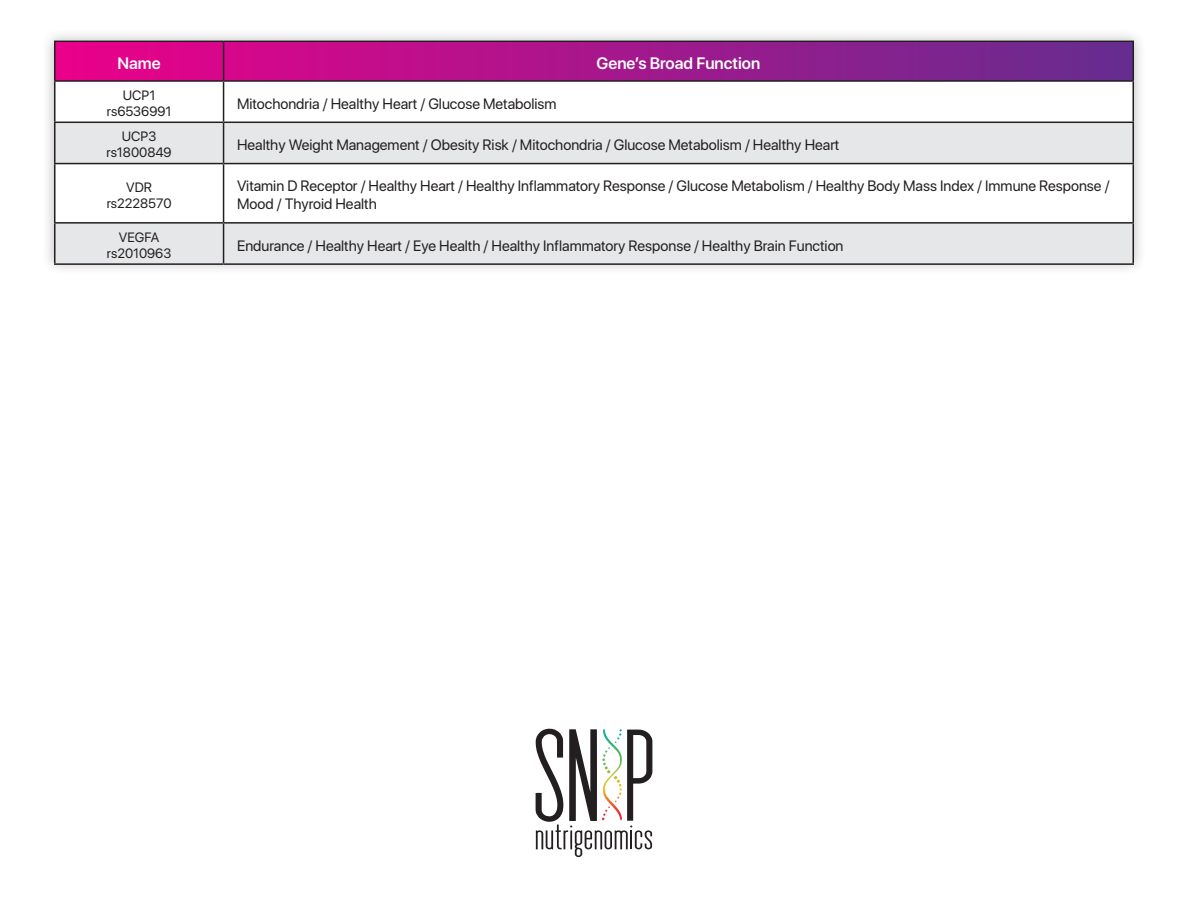
<style>
.page{position:relative;width:1188px;height:918px;background:#fff}
.page>*{position:absolute;margin:0;border:0;box-sizing:border-box;transform-origin:0 0}
.t1{font:600 16.5px "SF Pro Display";color:#fff}
.t2{font:15px/18px "SF Pro Display";color:#231f20}
.t3{font:13.5px "SF Pro Display";color:#231f20}
</style>
<div class="page">
<div style="left:42px;top:28px;width:1104px;height:247px;background:#231f20;opacity:.29"></div>
<div style="left:54px;top:40px;width:1080px;height:224px;background:#fff"></div>
<svg style="left:56px;top:42px;width:1076px;height:38px;background:#a8168c"></svg>
<div style="left:56px;top:123px;width:1076px;height:40px;background:#e6e7e9"></div>
<div style="left:56px;top:224px;width:1076px;height:39px;background:#e6e7e9"></div>
<hr style="left:223px;top:42px;width:1px;height:38px;background:#231f20">
<hr style="left:1132px;top:42px;width:2px;height:38px;background:#231f20">
<hr style="left:54px;top:82px;width:2px;height:40px;background:#231f20">
<hr style="left:223px;top:82px;width:1px;height:40px;background:#231f20">
<hr style="left:1132px;top:82px;width:2px;height:40px;background:#231f20">
<hr style="left:54px;top:122px;width:170px;height:1px;background:#231f20">
<hr style="left:54px;top:123px;width:2px;height:40px;background:#231f20">
<hr style="left:224px;top:122px;width:910px;height:1px;background:#231f20">
<hr style="left:223px;top:123px;width:1px;height:40px;background:#231f20">
<hr style="left:1132px;top:123px;width:2px;height:40px;background:#231f20">
<hr style="left:54px;top:163px;width:170px;height:1px;background:#231f20">
<hr style="left:54px;top:164px;width:2px;height:58px;background:#231f20">
<hr style="left:224px;top:163px;width:910px;height:1px;background:#231f20">
<hr style="left:223px;top:164px;width:1px;height:58px;background:#231f20">
<hr style="left:1132px;top:164px;width:2px;height:58px;background:#231f20">
<hr style="left:54px;top:222px;width:170px;height:2px;background:#231f20">
<hr style="left:54px;top:224px;width:2px;height:39px;background:#231f20">
<hr style="left:224px;top:222px;width:910px;height:2px;background:#231f20">
<hr style="left:223px;top:224px;width:1px;height:39px;background:#231f20">
<hr style="left:1132px;top:224px;width:2px;height:39px;background:#231f20">
<hr style="left:54px;top:263px;width:170px;height:2px;background:#231f20">
<hr style="left:224px;top:263px;width:910px;height:2px;background:#231f20">
<hr style="left:54px;top:40px;width:170px;height:2px;background:#231f20">
<hr style="left:54px;top:42px;width:2px;height:38px;background:#231f20">
<hr style="left:224px;top:40px;width:910px;height:2px;background:#231f20">
<hr style="left:54px;top:80px;width:170px;height:2px;background:#231f20">
<hr style="left:224px;top:80px;width:910px;height:2px;background:#231f20">
<svg style="left:536px;top:728px;width:116px;height:130px"></svg>
<p class="t1" style="left:118px;top:54px;width:45px">Name</p>
<p class="t1" style="left:597px;top:54px;width:165px">Gene’s Broad Function</p>
<p class="t3" style="left:123px;top:87px;width:34px">UCP1</p>
<p class="t3" style="left:107px;top:104px;width:66px">rs6536991</p>
<p class="t2" style="left:237px;top:95px;width:321px">Mitochondria / Healthy Heart / Glucose Metabolism</p>
<p class="t3" style="left:122px;top:129px;width:36px">UCP3</p>
<p class="t3" style="left:107px;top:145px;width:67px">rs1800849</p>
<p class="t2" style="left:237px;top:136px;width:604px">Healthy Weight Management / Obesity Risk / Mitochondria / Glucose Metabolism / Healthy Heart</p>
<p class="t3" style="left:126px;top:179px;width:27px">VDR</p>
<p class="t3" style="left:107px;top:195px;width:66px">rs2228570</p>
<p class="t2" style="left:237px;top:177px;width:874px">Vitamin D Receptor / Healthy Heart / Healthy Inflammatory Response / Glucose Metabolism / Healthy Body Mass Index / Immune Response /<br>Mood / Thyroid Health</p>
<p class="t3" style="left:119px;top:229px;width:42px">VEGFA</p>
<p class="t3" style="left:107px;top:245px;width:66px">rs2010963</p>
<p class="t2" style="left:237px;top:236px;width:608px">Endurance / Healthy Heart / Eye Health / Healthy Inflammatory Response / Healthy Brain Function</p>
</div>
